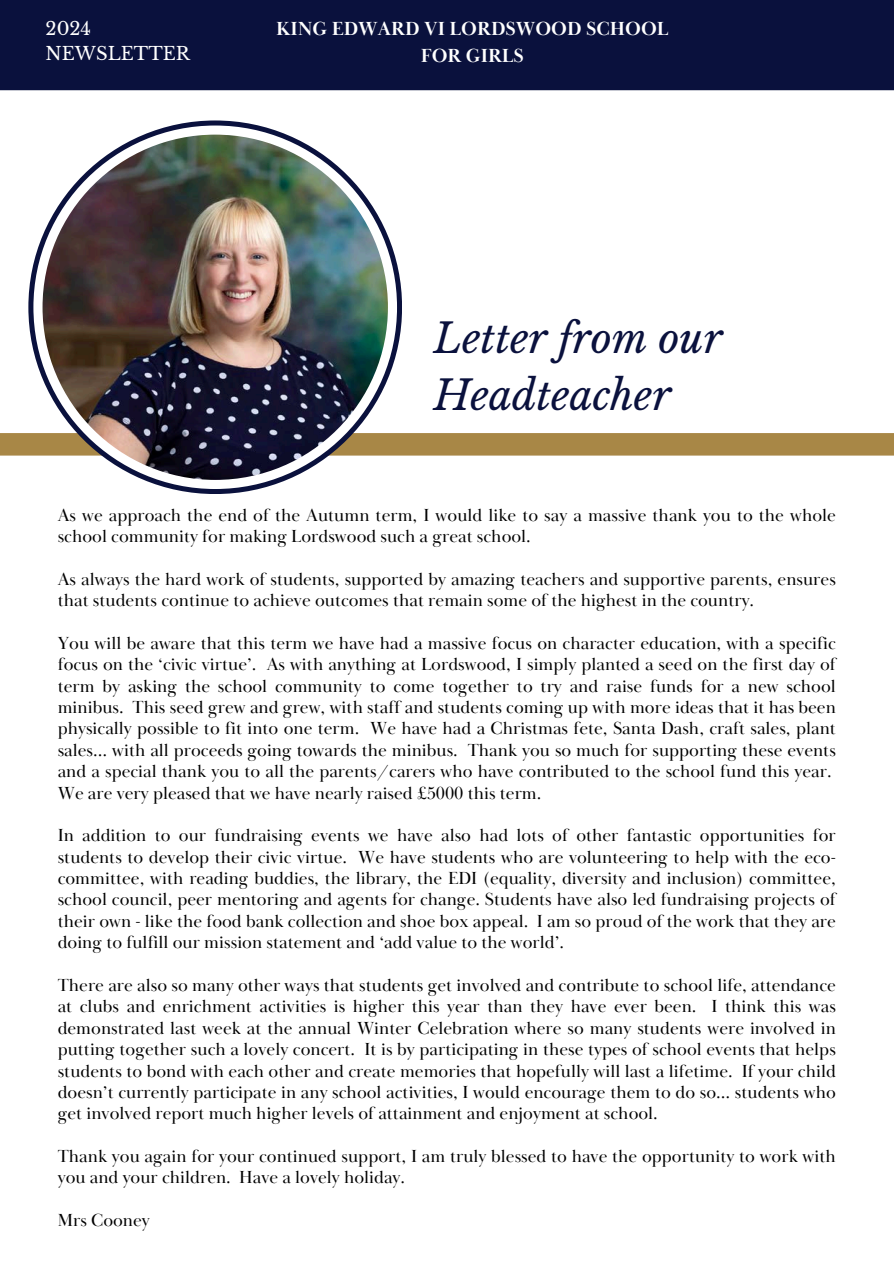
<style>
.page{position:relative;width:894px;height:1264px;background:#fff}
.page>*{position:absolute;margin:0;border:0;box-sizing:border-box;transform-origin:0 0}
.t1{font:italic 40.5px/56.2px "Libre Baskerville";color:#0a113d}
.t2{font:700 19.5px/27px "Baskerville Display PT";color:#fff;text-align:center}
.t3{font:18px/21.3px "Baskerville Display PT";color:#000}
.t4{font:18px/24.8px "Libre Baskerville";color:#fff}
</style>
<div class="page">
<div style="left:0;top:0;width:893px;height:90px;background:#0a113d"></div>
<div style="left:0;top:433px;width:893px;height:22px;background:#a88746"></div>
<svg style="left:28px;top:120px;width:374px;height:374px;background:#1a2049"></svg>
<div style="left:33px;top:125px;width:364px;height:364px;background:#fff;border-radius:50%"></div>
<img style="left:42px;top:135px;width:346px;height:345px;border-radius:50%">
<h2 class="t4" style="left:46px;top:16px;width:146px">2024<br>NEWSLETTER</h2>
<p class="t2" style="left:276px;top:16px;width:394px">KING EDWARD VI LORDSWOOD SCHOOL<br>FOR GIRLS</p>
<p class="t1" style="left:433px;top:311px;width:290px">Letter from our<br>Headteacher</p>
<p class="t3" style="left:58px;top:504px;width:779px">As we approach the end of the Autumn term, I would like to say a massive thank you to the whole school community for making Lordswood such a great school.</p>
<h1 class="t3" style="left:58px;top:568px;width:779px">As always the hard work of students, supported by amazing teachers and supportive parents, ensures that students continue to achieve outcomes that remain some of the highest in the country.</h1>
<p class="t3" style="left:58px;top:633px;width:779px">You will be aware that this term we have had a massive focus on character education, with a specific focus on the ‘civic virtue’. As with anything at Lordswood, I simply planted a seed on the first day of term by asking the school community to come together to try and raise funds for a new school minibus. This seed grew and grew, with staff and students coming up with more ideas that it has been physically possible to fit into one term. We have had a Christmas fete, Santa Dash, craft sales, plant sales… with all proceeds going towards the minibus. Thank you so much for supporting these events and a special thank you to all the parents/carers who have contributed to the school fund this year.<br>We are very pleased that we have nearly raised £5000 this term.</p>
<p class="t3" style="left:58px;top:825px;width:779px;text-align:justify">In addition to our fundraising events we have also had lots of other fantastic opportunities for students to develop their civic virtue. We have students who are volunteering to help with the eco&shy;committee, with reading buddies, the library, the EDI (equality, diversity and inclusion) committee, school council, peer mentoring and agents for change. Students have also led fundraising projects of their own - like the food bank collection and shoe box appeal. I am so proud of the work that they are doing to fulfill our mission statement and ‘add value to the world’.</p>
<p class="t3" style="left:58px;top:975px;width:779px;text-align:justify">There are also so many other ways that students get involved and contribute to school life, attendance at clubs and enrichment activities is higher this year than they have ever been. I think this was demonstrated last week at the annual Winter Celebration where so many students were involved in putting together such a lovely concert. It is by participating in these types of school events that helps students to bond with each other and create memories that hopefully will last a lifetime. If your child doesn’t currently participate in any school activities, I would encourage them to do so… students who get involved report much higher levels of attainment and enjoyment at school.</p>
<p class="t3" style="left:58px;top:1146px;width:779px">Thank you again for your continued support, I am truly blessed to have the opportunity to work with you and your children. Have a lovely holiday.</p>
<p class="t3" style="left:58px;top:1210px;width:94px">Mrs Cooney</p>
</div>
